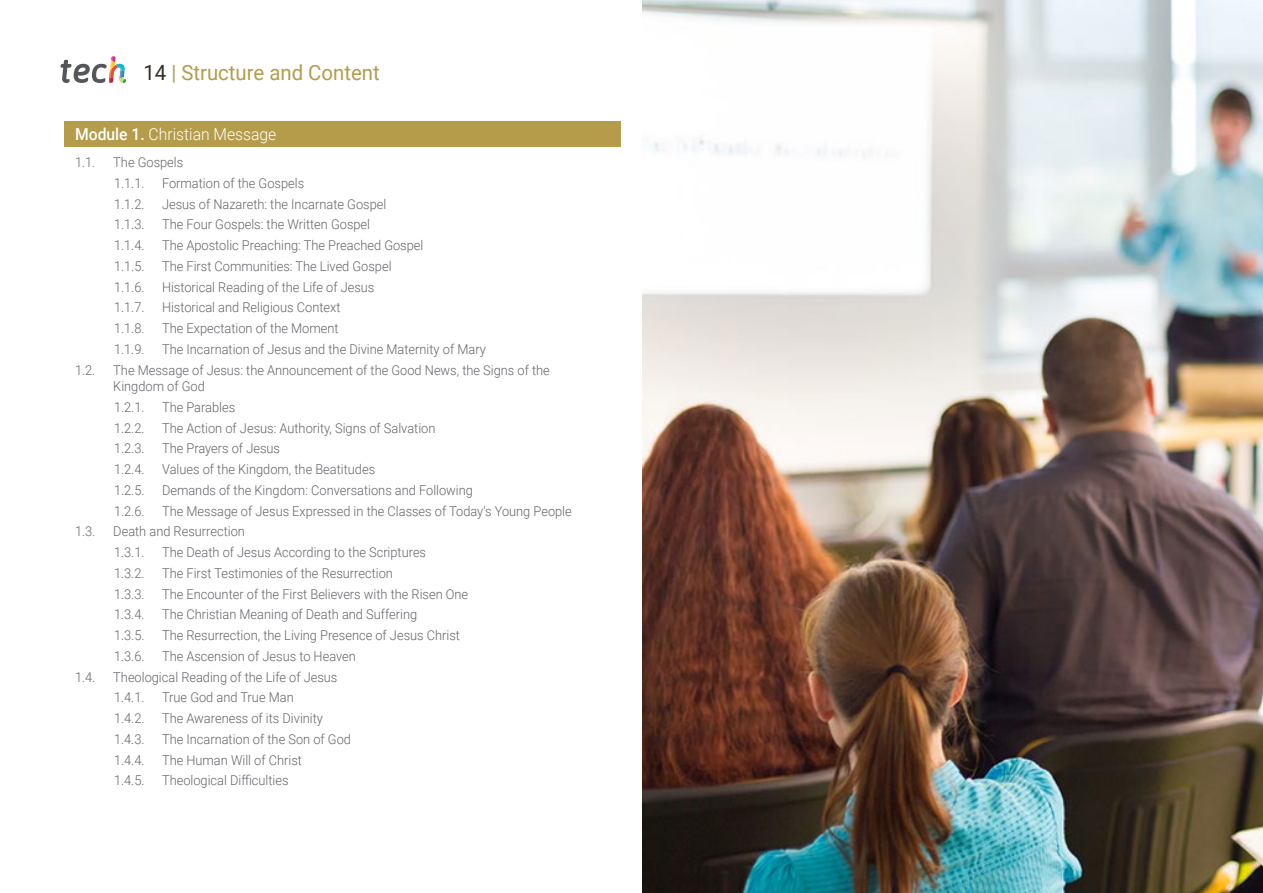
<style>
.page{position:relative;width:1263px;height:893px;background:#fff}
.page>*{position:absolute;margin:0;border:0;box-sizing:border-box;transform-origin:0 0}
.t1{font:21px "Roboto";color:#b49c4b}
.t2{font:300 16.5px "Roboto";color:#fff;scale:.95 1}
.t3{font:300 13.5px/20.7px "Roboto";color:#61646a;scale:.95 1}
.s1{color:#312e20}
.s2{font-weight:500}
</style>
<div class="page">
<div style="left:64px;top:121px;width:557px;height:25px;background:#b49c4b"></div>
<svg style="left:61px;top:56px;width:65px;height:27px"></svg>
<img style="left:642px;top:0;width:621px;height:893px">
<h1 class="t1" style="left:144px;top:57px;width:238px"><span class="s1">14</span> | Structure and Content</h1>
<p class="t2" style="left:75px;top:123px;width:213px"><span class="s2">Module 1.</span> Christian Message</p>
<p class="t3" style="left:75px;top:151px;width:23px">1.1.</p>
<p class="t3" style="left:113px;top:151px;width:75px">The Gospels<br>1.1.1.</p>
<p class="t3" style="left:162px;top:172px;width:151px">Formation of the Gospels</p>
<p class="t3" style="left:114px;top:193px;width:34px">1.1.2.</p>
<p class="t3" style="left:162px;top:193px;width:238px">Jesus of Nazareth: the Incarnate Gospel</p>
<p class="t3" style="left:114px;top:214px;width:34px">1.1.3.</p>
<p class="t3" style="left:162px;top:214px;width:221px">The Four Gospels: the Written Gospel</p>
<p class="t3" style="left:114px;top:234px;width:34px">1.1.4.</p>
<p class="t3" style="left:162px;top:234px;width:277px">The Apostolic Preaching: The Preached Gospel</p>
<p class="t3" style="left:114px;top:255px;width:34px">1.1.5.</p>
<p class="t3" style="left:162px;top:255px;width:243px">The First Communities: The Lived Gospel</p>
<p class="t3" style="left:114px;top:276px;width:34px">1.1.6.</p>
<p class="t3" style="left:162px;top:276px;width:225px">Historical Reading of the Life of Jesus</p>
<p class="t3" style="left:114px;top:297px;width:34px">1.1.7.</p>
<p class="t3" style="left:162px;top:297px;width:189px">Historical and Religious Context</p>
<p class="t3" style="left:114px;top:317px;width:34px">1.1.8.</p>
<p class="t3" style="left:162px;top:317px;width:187px">The Expectation of the Moment</p>
<p class="t3" style="left:114px;top:338px;width:34px">1.1.9.</p>
<p class="t3" style="left:162px;top:338px;width:342px">The Incarnation of Jesus and the Divine Maternity of Mary</p>
<p class="t3" style="left:75px;top:359px;width:23px">1.2.</p>
<p class="t3" style="left:113px;top:361px;width:461px;line-height:16.5px">The Message of Jesus: the Announcement of the Good News, the Signs of the<br>Kingdom of God</p>
<p class="t3" style="left:114px;top:396px;width:34px">1.2.1.</p>
<p class="t3" style="left:162px;top:396px;width:79px">The Parables</p>
<p class="t3" style="left:114px;top:417px;width:34px">1.2.2.</p>
<p class="t3" style="left:162px;top:417px;width:289px">The Action of Jesus: Authority, Signs of Salvation</p>
<p class="t3" style="left:114px;top:438px;width:34px">1.2.3.</p>
<p class="t3" style="left:162px;top:438px;width:126px">The Prayers of Jesus</p>
<p class="t3" style="left:114px;top:458px;width:34px">1.2.4.</p>
<p class="t3" style="left:162px;top:458px;width:226px">Values of the Kingdom, the Beatitudes</p>
<p class="t3" style="left:114px;top:479px;width:34px">1.2.5.</p>
<p class="t3" style="left:162px;top:479px;width:329px">Demands of the Kingdom: Conversations and Following</p>
<p class="t3" style="left:114px;top:500px;width:34px">1.2.6.</p>
<p class="t3" style="left:162px;top:500px;width:433px">The Message of Jesus Expressed in the Classes of Today's Young People</p>
<p class="t3" style="left:75px;top:521px;width:23px">1.3.</p>
<p class="t3" style="left:113px;top:521px;width:140px">Death and Resurrection<br>1.3.1.</p>
<p class="t3" style="left:162px;top:541px;width:279px">The Death of Jesus According to the Scriptures</p>
<p class="t3" style="left:114px;top:562px;width:34px">1.3.2.</p>
<p class="t3" style="left:162px;top:562px;width:245px">The First Testimonies of the Resurrection</p>
<p class="t3" style="left:114px;top:583px;width:34px">1.3.3.</p>
<p class="t3" style="left:162px;top:583px;width:324px">The Encounter of the First Believers with the Risen One</p>
<p class="t3" style="left:114px;top:604px;width:34px">1.3.4.</p>
<p class="t3" style="left:162px;top:604px;width:270px">The Christian Meaning of Death and Suffering</p>
<p class="t3" style="left:114px;top:624px;width:34px">1.3.5.</p>
<p class="t3" style="left:162px;top:624px;width:315px">The Resurrection, the Living Presence of Jesus Christ</p>
<p class="t3" style="left:114px;top:645px;width:34px">1.3.6.</p>
<p class="t3" style="left:162px;top:645px;width:206px">The Ascension of Jesus to Heaven</p>
<p class="t3" style="left:75px;top:666px;width:23px">1.4.</p>
<p class="t3" style="left:113px;top:666px;width:237px">Theological Reading of the Life of Jesus<br>1.4.1.</p>
<p class="t3" style="left:162px;top:687px;width:140px">True God and True Man</p>
<p class="t3" style="left:114px;top:707px;width:34px">1.4.2.</p>
<p class="t3" style="left:162px;top:707px;width:171px">The Awareness of its Divinity</p>
<p class="t3" style="left:114px;top:728px;width:34px">1.4.3.</p>
<p class="t3" style="left:162px;top:728px;width:200px">The Incarnation of the Son of God</p>
<p class="t3" style="left:114px;top:749px;width:34px">1.4.4.</p>
<p class="t3" style="left:162px;top:749px;width:149px">The Human Will of Christ</p>
<p class="t3" style="left:114px;top:770px;width:34px">1.4.5.</p>
<p class="t3" style="left:162px;top:770px;width:135px">Theological Difficulties</p>
</div>
